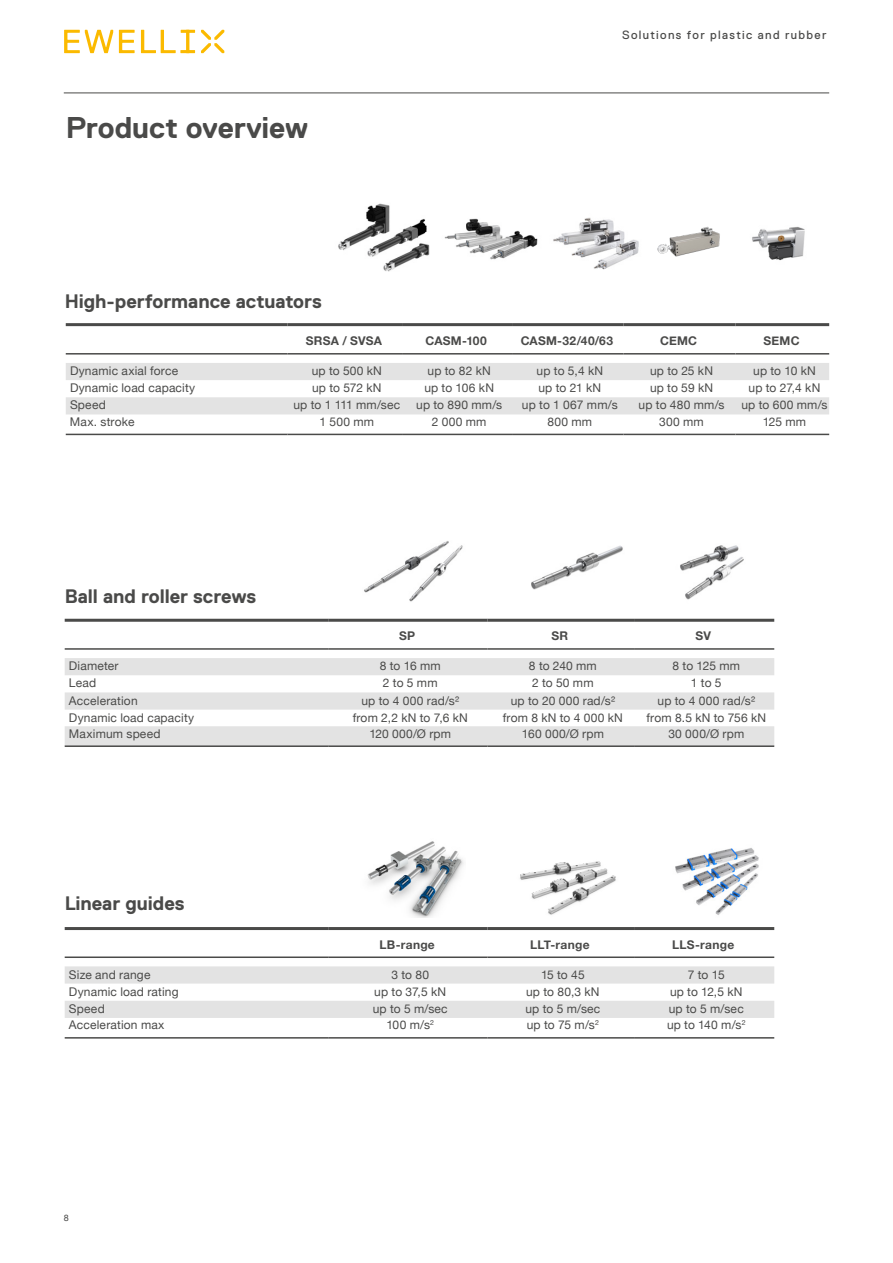
<style>
.page{position:relative;width:893px;height:1263px;background:#fff}
.page>*{position:absolute;margin:0;border:0;box-sizing:border-box;transform-origin:0 0}
.t1{font:700 30px "Replica Std";letter-spacing:-.005em;color:#4a4a49}
.t2{font:700 19.5px "Replica Std";letter-spacing:-.005em;color:#4a4a49}
.t3{font:12px "Helvetica Neue";letter-spacing:.015em;color:#4a4a49}
.t4{font:700 12px "Helvetica Neue";letter-spacing:.02em;color:#4a4a49}
.t5{font:12px "Replica Std";letter-spacing:.11em;color:#4a4a49}
.t6{font:9px "Helvetica Neue";color:#4a4a49}
</style>
<div class="page">
<hr style="left:64px;top:93px;width:765px;height:1px;background:#4a4a49">
<svg style="left:64px;top:30px;width:131px;height:23px"></svg>
<svg style="left:201px;top:30px;width:23px;height:23px"></svg>
<svg style="left:66px;top:363px;width:763px;height:51px"></svg>
<hr style="left:66px;top:323px;width:221px;height:3px;background:#4a4a49">
<hr style="left:287px;top:323px;width:115px;height:3px;background:#4a4a49">
<hr style="left:402px;top:323px;width:110px;height:3px;background:#4a4a49">
<hr style="left:512px;top:323px;width:111px;height:3px;background:#4a4a49">
<hr style="left:623px;top:323px;width:112px;height:3px;background:#4a4a49">
<hr style="left:735px;top:323px;width:94px;height:3px;background:#4a4a49">
<hr style="left:66px;top:353px;width:221px;height:2px;background:#4a4a49">
<hr style="left:287px;top:353px;width:115px;height:2px;background:#4a4a49">
<hr style="left:402px;top:353px;width:110px;height:2px;background:#4a4a49">
<hr style="left:512px;top:353px;width:111px;height:2px;background:#4a4a49">
<hr style="left:623px;top:353px;width:112px;height:2px;background:#4a4a49">
<hr style="left:735px;top:353px;width:94px;height:2px;background:#4a4a49">
<hr style="left:66px;top:434px;width:221px;height:1px;background:#4a4a49">
<hr style="left:287px;top:434px;width:115px;height:1px;background:#4a4a49">
<hr style="left:402px;top:434px;width:110px;height:1px;background:#4a4a49">
<hr style="left:512px;top:434px;width:111px;height:1px;background:#4a4a49">
<hr style="left:623px;top:434px;width:112px;height:1px;background:#4a4a49">
<hr style="left:735px;top:434px;width:94px;height:1px;background:#4a4a49">
<svg style="left:65px;top:658px;width:709px;height:87px;fill:#e3e3e3"></svg>
<hr style="left:65px;top:619px;width:264px;height:3px;background:#4a4a49">
<hr style="left:329px;top:619px;width:158px;height:3px;background:#4a4a49">
<hr style="left:487px;top:619px;width:147px;height:3px;background:#4a4a49">
<hr style="left:634px;top:619px;width:140px;height:3px;background:#4a4a49">
<hr style="left:65px;top:648px;width:264px;height:2px;background:#4a4a49">
<hr style="left:329px;top:648px;width:158px;height:2px;background:#4a4a49">
<hr style="left:487px;top:648px;width:147px;height:2px;background:#4a4a49">
<hr style="left:634px;top:648px;width:140px;height:2px;background:#4a4a49">
<hr style="left:65px;top:745px;width:264px;height:2px;background:#4a4a49">
<hr style="left:329px;top:745px;width:158px;height:2px;background:#4a4a49">
<hr style="left:487px;top:745px;width:147px;height:2px;background:#4a4a49">
<hr style="left:634px;top:745px;width:140px;height:2px;background:#4a4a49">
<svg style="left:65px;top:966px;width:709px;height:52px"></svg>
<hr style="left:65px;top:927px;width:264px;height:3px;background:#4a4a49">
<hr style="left:329px;top:927px;width:158px;height:3px;background:#4a4a49">
<hr style="left:487px;top:927px;width:147px;height:3px;background:#4a4a49">
<hr style="left:634px;top:927px;width:140px;height:3px;background:#4a4a49">
<hr style="left:65px;top:956px;width:264px;height:2px;background:#4a4a49">
<hr style="left:329px;top:956px;width:158px;height:2px;background:#4a4a49">
<hr style="left:487px;top:956px;width:147px;height:2px;background:#4a4a49">
<hr style="left:634px;top:956px;width:140px;height:2px;background:#4a4a49">
<hr style="left:65px;top:1037px;width:264px;height:1px;background:#4a4a49">
<hr style="left:329px;top:1037px;width:158px;height:1px;background:#4a4a49">
<hr style="left:487px;top:1037px;width:147px;height:1px;background:#4a4a49">
<hr style="left:634px;top:1037px;width:140px;height:1px;background:#4a4a49">
<img style="left:338px;top:203px;width:92px;height:69px">
<img style="left:444px;top:218px;width:94px;height:42px">
<img style="left:553px;top:217px;width:86px;height:53px">
<img style="left:657px;top:226px;width:63px;height:31px">
<img style="left:752px;top:227px;width:53px;height:34px">
<img style="left:531px;top:545px;width:92px;height:45px">
<img style="left:680px;top:545px;width:64px;height:55px">
<img style="left:520px;top:861px;width:96px;height:54px">
<img style="left:675px;top:848px;width:84px;height:67px">
<img style="left:367px;top:841px;width:97px;height:76px">
<img style="left:364px;top:541px;width:99px;height:61px">
<h1 class="t1" style="left:66px;top:111px;width:244px">Product overview</h1>
<h2 class="t2" style="left:65px;top:291px;width:259px">High-performance actuators</h2>
<p class="t5" style="left:622px;top:28px;width:206px">Solutions for plastic and rubber</p>
<p class="t4" style="left:306px;top:331px;width:78px">SRSA / SVSA</p>
<p class="t4" style="left:426px;top:331px;width:63px">CASM-100</p>
<p class="t4" style="left:521px;top:331px;width:94px">CASM-32/40/63</p>
<p class="t4" style="left:660px;top:331px;width:39px">CEMC</p>
<p class="t4" style="left:763px;top:331px;width:38px">SEMC</p>
<p class="t3" style="left:70px;top:362px;width:110px">Dynamic axial force</p>
<p class="t3" style="left:312px;top:362px;width:72px">up to 500 kN</p>
<p class="t3" style="left:428px;top:362px;width:65px">up to 82 kN</p>
<p class="t3" style="left:537px;top:362px;width:68px">up to 5,4 kN</p>
<p class="t3" style="left:650px;top:362px;width:64px">up to 25 kN</p>
<p class="t3" style="left:753px;top:362px;width:64px">up to 10 kN</p>
<p class="t3" style="left:70px;top:379px;width:127px">Dynamic load capacity</p>
<p class="t3" style="left:312px;top:379px;width:71px">up to 572 kN</p>
<p class="t3" style="left:424px;top:379px;width:71px">up to 106 kN</p>
<p class="t3" style="left:538px;top:379px;width:64px">up to 21 kN</p>
<p class="t3" style="left:650px;top:379px;width:65px">up to 59 kN</p>
<p class="t3" style="left:749px;top:379px;width:73px">up to 27,4 kN</p>
<p class="t3" style="left:70px;top:396px;width:37px">Speed</p>
<p class="t3" style="left:293px;top:396px;width:108px">up to 1 111 mm/sec</p>
<p class="t3" style="left:416px;top:396px;width:87px">up to 890 mm/s</p>
<p class="t3" style="left:522px;top:396px;width:97px">up to 1 067 mm/s</p>
<p class="t3" style="left:639px;top:396px;width:87px">up to 480 mm/s</p>
<p class="t3" style="left:741px;top:396px;width:88px">up to 600 mm/s</p>
<p class="t3" style="left:70px;top:413px;width:66px">Max. stroke</p>
<p class="t3" style="left:320px;top:413px;width:56px">1 500 mm</p>
<p class="t3" style="left:432px;top:413px;width:56px">2 000 mm</p>
<p class="t3" style="left:547px;top:413px;width:46px">800 mm</p>
<p class="t3" style="left:659px;top:413px;width:46px">300 mm</p>
<p class="t3" style="left:763px;top:413px;width:45px">125 mm</p>
<h2 class="t2" style="left:65px;top:585px;width:193px">Ball and roller screws</h2>
<p class="t4" style="left:399px;top:627px;width:18px">SP</p>
<p class="t4" style="left:551px;top:627px;width:18px">SR</p>
<p class="t4" style="left:696px;top:627px;width:17px">SV</p>
<p class="t3" style="left:69px;top:657px;width:51px">Diameter</p>
<p class="t3" style="left:380px;top:657px;width:62px">8 to 16 mm</p>
<p class="t3" style="left:529px;top:657px;width:69px">8 to 240 mm</p>
<p class="t3" style="left:673px;top:657px;width:69px">8 to 125 mm</p>
<p class="t3" style="left:69px;top:674px;width:29px">Lead</p>
<p class="t3" style="left:383px;top:674px;width:56px">2 to 5 mm</p>
<p class="t3" style="left:532px;top:674px;width:63px">2 to 50 mm</p>
<p class="t3" style="left:691px;top:674px;width:32px">1 to 5</p>
<p class="t3" style="left:69px;top:692px;width:70px">Acceleration</p>
<p class="t3" style="left:361px;top:692px;width:99px">up to 4 000 rad/s²</p>
<p class="t3" style="left:511px;top:692px;width:106px">up to 20 000 rad/s²</p>
<p class="t3" style="left:657px;top:692px;width:99px">up to 4 000 rad/s²</p>
<p class="t3" style="left:69px;top:709px;width:127px">Dynamic load capacity</p>
<p class="t3" style="left:353px;top:709px;width:117px">from 2,2 kN to 7,6 kN</p>
<p class="t3" style="left:503px;top:709px;width:122px">from 8 kN to 4 000 kN</p>
<p class="t3" style="left:646px;top:709px;width:121px">from 8.5 kN to 756 kN</p>
<p class="t3" style="left:69px;top:725px;width:93px">Maximum speed</p>
<p class="t3" style="left:369px;top:725px;width:83px">120 000/Ø rpm</p>
<p class="t3" style="left:522px;top:725px;width:84px">160 000/Ø rpm</p>
<p class="t3" style="left:668px;top:725px;width:77px">30 000/Ø rpm</p>
<h2 class="t2" style="left:65px;top:892px;width:121px">Linear guides</h2>
<p class="t4" style="left:380px;top:935px;width:57px">LB-range</p>
<p class="t4" style="left:530px;top:935px;width:61px">LLT-range</p>
<p class="t4" style="left:672px;top:935px;width:64px">LLS-range</p>
<p class="t3" style="left:69px;top:966px;width:83px">Size and range</p>
<p class="t3" style="left:391px;top:966px;width:39px">3 to 80</p>
<p class="t3" style="left:541px;top:966px;width:45px">15 to 45</p>
<p class="t3" style="left:688px;top:966px;width:38px">7 to 15</p>
<p class="t3" style="left:69px;top:983px;width:111px">Dynamic load rating</p>
<p class="t3" style="left:374px;top:983px;width:73px">up to 37,5 kN</p>
<p class="t3" style="left:526px;top:983px;width:75px">up to 80,3 kN</p>
<p class="t3" style="left:670px;top:983px;width:74px">up to 12,5 kN</p>
<p class="t3" style="left:69px;top:1000px;width:37px">Speed</p>
<p class="t3" style="left:373px;top:1000px;width:76px">up to 5 m/sec</p>
<p class="t3" style="left:525px;top:1000px;width:76px">up to 5 m/sec</p>
<p class="t3" style="left:669px;top:1000px;width:76px">up to 5 m/sec</p>
<p class="t3" style="left:69px;top:1016px;width:97px">Acceleration max</p>
<p class="t3" style="left:386px;top:1016px;width:49px">100 m/s<sup>2</sup></p>
<p class="t3" style="left:527px;top:1016px;width:74px">up to 75 m/s<sup>2</sup></p>
<p class="t3" style="left:667px;top:1016px;width:80px">up to 140 m/s<sup>2</sup></p>
<p class="t6" style="left:64px;top:1211px;width:7px">8</p>
</div>
